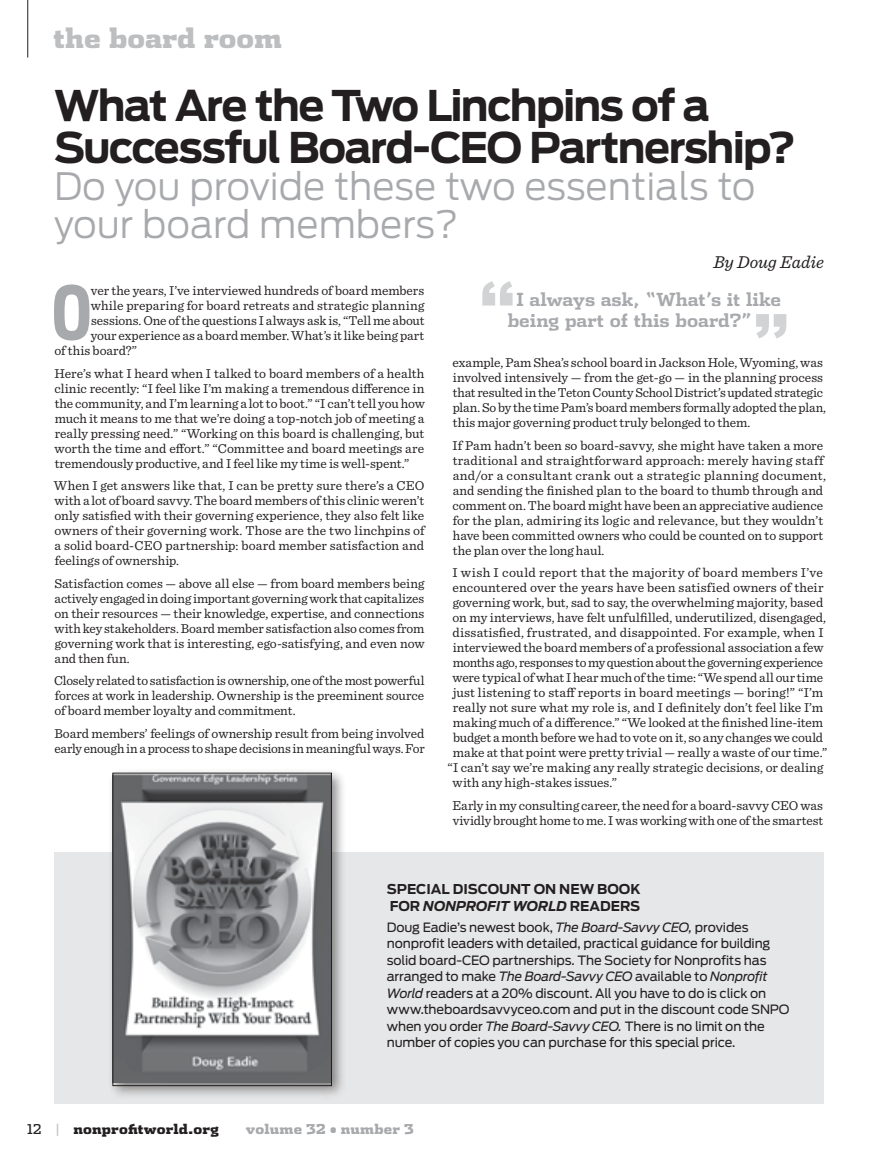
<style>
.page{position:relative;width:878px;height:1161px;background:#fff}
.page>*{position:absolute;margin:0;border:0;box-sizing:border-box;transform-origin:0 0}
.t1{font:700 74.25px "Antenna Extra Cond";color:#a7a9ac}
.t2{font:700 72px "Antenna";color:#d1d3d4}
.t3{font:700 42px/42px "Antenna";letter-spacing:-.04em;color:#231f20}
.t4{font:300 37.5px/37.5px "Antenna";color:#a7a9ac}
.t5{font:900 27px "Dispatch";color:#bcbec0}
.t6{font:700 18px/21px "Dispatch";color:#a7a9ac}
.t7{font:italic 18px "Sentinel";color:#231f20}
.t8{font:13.5px/15px "Sentinel";color:#231f20;text-align:justify}
.t9{font:13.5px "Sentinel";letter-spacing:-.02em;color:#231f20}
.t10{font:13.5px "Sentinel";letter-spacing:.02em;color:#231f20}
.t11{font:700 13.5px/16.5px "Antenna";color:#231f20;text-align:right}
.t12{font:900 13.5px "Dispatch";letter-spacing:.01em;color:#231f20}
.t13{font:900 13.5px "Dispatch";letter-spacing:.015em;color:#a7a9ac}
.t14{font:12.75px/16.5px "Antenna";letter-spacing:-.01em;color:#231f20}
.s1{font-style:italic}
.s2{font-weight:400}
.s3{font-weight:400;color:#bcbec0}
</style>
<div class="page">
<hr style="left:27px;top:0;width:1px;height:58px;background:#231f20">
<div style="left:54px;top:853px;width:770px;height:251px;background:#e6e7e8"></div>
<div style="left:107px;top:767px;width:240px;height:334px;background:#231f20;opacity:.5"></div>
<img style="left:114px;top:775px;width:216px;height:308px">
<div style="left:112px;top:773px;width:220px;height:313px;border:1px solid #231f20"></div>
<h3 class="t5" style="left:54px;top:19px;width:230px">the board room</h3>
<h3 class="t3" style="left:54px;top:85px;width:657px">What Are the Two Linchpins of a<br>Successful Board-CEO</h3>
<h3 class="t3" style="left:529px;top:127px;width:268px">Partnership?</h3>
<h3 class="t4" style="left:54px;top:168px;width:703px">Do you provide these two essentials to your board members?</h3>
<h3 class="t7" style="left:713px;top:248px;width:112px">By Doug Eadie</h3>
<h1 class="t1" style="left:52px;top:269px;width:40px">O</h1>
<p class="t8" style="left:91px;top:282px;width:335px">ver the years, I’ve interviewed hundreds of board members</p>
<p class="t8" style="left:91px;top:297px;width:335px">while preparing for board retreats and strategic planning</p>
<p class="t8" style="left:91px;top:312px;width:335px">sessions. One of the questions I always ask is, “Tell me about</p>
<p class="t8" style="left:91px;top:327px;width:335px">your experience as a board member. What’s it like being part</p>
<p class="t8" style="left:54px;top:342px;width:84px">of this board?”</p>
<p class="t8" style="left:54px;top:365px;width:372px">Here’s what I heard when I talked to board members of a health clinic recently: “I feel like I’m making a tremendous difference in the community, and I’m learning a lot to boot.” “I can’t tell you how much it means to me that we’re doing a top-notch job of meeting a really pressing need.” “Working on this board is challenging, but worth the time and effort.” “Committee and board meetings are tremendously productive, and I feel like my time is well-spent.”</p>
<p class="t8" style="left:54px;top:477px;width:372px">When I get answers like that, I can be pretty sure there’s a CEO with a lot of board savvy. The board members of this clinic weren’t only satisfied with their governing experience, they also felt like owners of their governing work. Those are the two linchpins of a solid board-CEO partnership: board member satisfaction and feelings of ownership.</p>
<p class="t8" style="left:54px;top:575px;width:372px">Satisfaction comes — above all else — from board members being actively engaged in doing important governing work that capitalizes on their resources — their knowledge, expertise, and connections with key stakeholders. Board member satisfaction also comes from governing work that is interesting, ego-satisfying, and even now and then fun.</p>
<p class="t8" style="left:54px;top:672px;width:372px">Closely related to satisfaction is ownership, one of the most powerful forces at work in leadership. Ownership is the preeminent source of board member loyalty and commitment.</p>
<p class="t8" style="left:54px;top:725px;width:372px">Board members’ feelings of ownership result from being involved early enough in a process to shape decisions in meaningful ways. For</p>
<h2 class="t2" style="left:478px;top:265px;width:40px">“</h2>
<h3 class="t6" style="left:507px;top:287px;width:275px;text-indent:9px">I always ask, “What’s it like being part of this board?”</h3>
<h2 class="t2" style="left:752px;top:298px;width:40px">”</h2>
<p class="t8" style="left:452px;top:354px;width:375px;text-align:left">example, Pam Shea’s school board in Jackson Hole, Wyoming, was involved intensively — from the get-go — in the planning process that resulted in the Teton County School District’s updated strategic plan. So by the time Pam’s board members formally adopted the plan, this major governing product truly belonged to them.</p>
<p class="t8" style="left:452px;top:437px;width:375px;text-align:left">If Pam hadn’t been so board-savvy, she might have taken a more traditional and straightforward approach: merely having staff and/or a consultant crank out a strategic planning document, and sending the finished plan to the board to thumb through and comment on. The board might have been an appreciative audience for the plan, admiring its logic and relevance, but they wouldn’t have been committed owners who could be counted on to support the plan over the long haul.</p>
<p class="t10" style="left:452px;top:563px;width:372px">I wish I could report that the majority of board members I’ve</p>
<p class="t8" style="left:452px;top:579px;width:372px">encountered over the years have been satisfied owners of their</p>
<p class="t8" style="left:453px;top:594px;width:372px">governing work, but, sad to say, the overwhelming majority, based</p>
<p class="t8" style="left:452px;top:609px;width:375px">on my interviews, have felt unfulfilled, underutilized, disengaged,</p>
<p class="t8" style="left:452px;top:624px;width:372px">dissatisfied, frustrated, and disappointed. For example, when I</p>
<p class="t8" style="left:453px;top:639px;width:372px">interviewed the board members of a professional association a few</p>
<p class="t9" style="left:453px;top:653px;width:372px">months ago, responses to my question about the governing experience</p>
<p class="t8" style="left:452px;top:669px;width:372px">were typical of what I hear much of the time: “We spend all our time</p>
<p class="t8" style="left:452px;top:684px;width:372px">just listening to staff reports in board meetings — boring!” “I’m</p>
<p class="t8" style="left:453px;top:699px;width:372px">really not sure what my role is, and I definitely don’t feel like I’m</p>
<p class="t8" style="left:453px;top:714px;width:372px">making much of a difference.” “We looked at the finished line-item</p>
<p class="t8" style="left:453px;top:729px;width:371px">budget a month before we had to vote on it, so any changes we could</p>
<p class="t8" style="left:453px;top:744px;width:376px">make at that point were pretty trivial — really a waste of our time.”</p>
<p class="t8" style="left:447px;top:759px;width:377px">“I can’t say we’re making any really strategic decisions, or dealing</p>
<p class="t8" style="left:452px;top:774px;width:166px">with any high-stakes issues.”</p>
<p class="t8" style="left:452px;top:797px;width:372px">Early in my consulting career, the need for a board-savvy CEO was vividly brought home to me. I was working with one of the smartest</p>
<p class="t11" style="left:389px;top:881px;width:250px">on New Book<br>for <span class="s1">NONPROFIT WORLD</span> Read ers</p>
<p class="t14" style="left:387px;top:919px;width:404px">Doug Eadie’s newest book, <span class="s1">The Board-Savvy CEO,</span> provides nonprofit leaders with detailed, practical guidance for building solid board-CEO partnerships. The Society for Nonprofits has arranged to make <span class="s1">The Board-Savvy CEO</span> available to <span class="s1">Nonprofit World</span> readers at a 20% discount. All you have to do is click on www.theboardsavvyceo.com and put in the discount code SNPO when you order <span class="s1">The Board-Savvy CEO.</span> There is no limit on the number of copies you can purchase for this special price.</p>
<p class="t11" style="left:387px;top:881px;width:124px">Special Discount</p>
<p class="t12" style="left:27px;top:1119px;width:193px"><span class="s2">12</span> <span class="s3">|</span> nonprofitworld.org</p>
<p class="t13" style="left:246px;top:1119px;width:169px">volume 32 • number 3</p>
</div>
